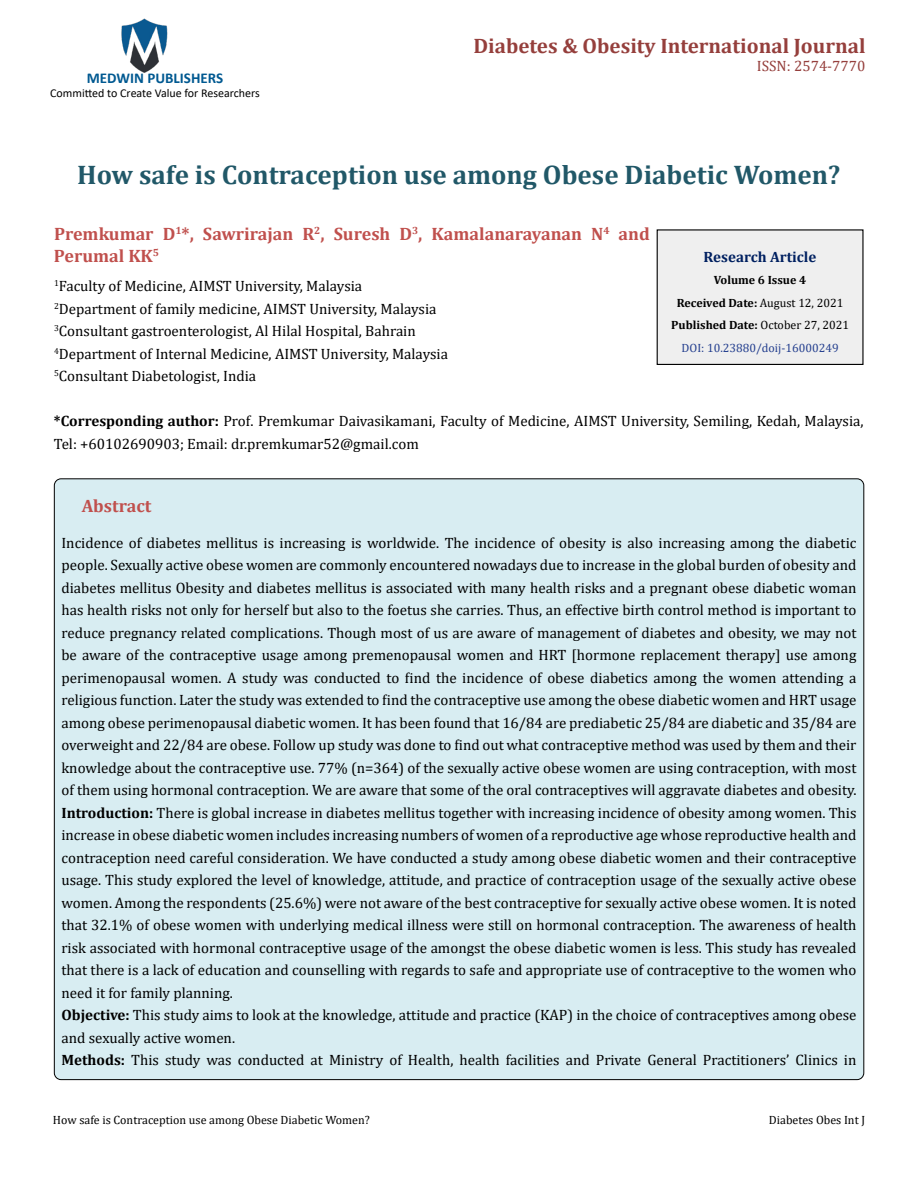
<style>
.page{position:relative;width:918px;height:1188px;background:#fff}
.page>*{position:absolute;margin:0;border:0;box-sizing:border-box;transform-origin:0 0}
.t1{font:700 27px "Cambria";color:#215868}
.t2{font:700 21px "Cambria";color:#953f3c}
.t3{font:700 18px/22.5px "Cambria";color:#c0504d}
.t4{font:15px/22.5px "Cambria";color:#000}
.t5{font:700 15px "Calibri";color:#005991}
.t6{font:700 15px "Cambria";color:#002060}
.t7{font:15px "Cambria";color:#953f3c}
.t8{font:700 12px/22.5px "Cambria";color:#000;text-align:center}
.t9{font:12px "Cambria";color:#000}
.t10{font:12px "Calibri";color:#000}
.s1{font-weight:700}
.s2{font-weight:400}
.s3{font-weight:400;color:#25408f}
</style>
<div class="page">
<img style="left:121px;top:18px;width:47px;height:55px">
<div style="left:657px;top:230px;width:206px;height:134px;background:#efefef"></div>
<div style="left:657px;top:229px;width:207px;height:136px;border:1px solid #000"></div>
<div style="left:54px;top:479px;width:810px;height:601px;background:#d8edf2;border-radius:7px"></div>
<p class="t5" style="left:87px;top:67px;width:138px">MEDWIN PUBLISHERS</p>
<p class="t10" style="left:50px;top:85px;width:211px">Committed to Create Value for Researchers</p>
<h2 class="t2" style="left:473px;top:31px;width:394px">Diabetes &amp; Obesity International Journal</h2>
<p class="t7" style="left:757px;top:57px;width:110px">ISSN: 2574-7770</p>
<h1 class="t1" style="left:77px;top:156px;width:765px">How safe is Contraception use among Obese Diabetic Women?</h1>
<p class="t3" style="left:54px;top:222px;width:597px">Premkumar D<sup>1</sup>*, Sawrirajan R<sup>2</sup>, Suresh D<sup>3</sup>, Kamalanarayanan N<sup>4</sup> and<br>Perumal KK<sup>5</sup></p>
<p class="t4" style="left:54px;top:275px;width:396px"><sup>1</sup>Faculty of Medicine, AIMST University, Malaysia <sup>2</sup>Department of family medicine, AIMST University, Malaysia <sup>3</sup>Consultant gastroenterologist, Al Hilal Hospital, Bahrain <sup>4</sup>Department of Internal Medicine, AIMST University, Malaysia <sup>5</sup>Consultant Diabetologist, India</p>
<p class="t4" style="left:54px;top:410px;width:811px"><span class="s1">*Corresponding author:</span> Prof. Premkumar Daivasikamani, Faculty of Medicine, AIMST University, Semiling, Kedah, Malaysia,<br>Tel: +60102690903; Email: dr.premkumar52@gmail.com</p>
<p class="t6" style="left:704px;top:246px;width:114px">Research Article</p>
<p class="t8" style="left:671px;top:268px;width:179px">Volume 6 Issue 4<br>Received Date: <span class="s2">August 12, 2021<br></span>Published Date: <span class="s2">October 27, 2021<br></span><span class="s3">DOI: 10.23880/doij-16000249</span></p>
<p class="t3" style="left:82px;top:494px;width:71px">Abstract</p>
<p class="t4" style="left:61px;top:531px;width:797px">Incidence of diabetes mellitus is increasing is worldwide. The incidence of obesity is also increasing among the diabetic people. Sexually active obese women are commonly encountered nowadays due to increase in the global burden of obesity and diabetes mellitus Obesity and diabetes mellitus is associated with many health risks and a pregnant obese diabetic woman has health risks not only for herself but also to the foetus she carries. Thus, an effective birth control method is important to reduce pregnancy related complications. Though most of us are aware of management of diabetes and obesity, we may not be aware of the contraceptive usage among premenopausal women and HRT [hormone replacement therapy] use among perimenopausal women. A study was conducted to find the incidence of obese diabetics among the women attending a religious function. Later the study was extended to find the contraceptive use among the obese diabetic women and HRT usage among obese perimenopausal diabetic women. It has been found that 16/84 are prediabetic 25/84 are diabetic and 35/84 are overweight and 22/84 are obese. Follow up study was done to find out what contraceptive method was used by them and their knowledge about the contraceptive use. 77% (n=364) of the sexually active obese women are using contraception, with most of them using hormonal contraception. We are aware that some of the oral contraceptives will aggravate diabetes and obesity.<br><span class="s1">Introduction:</span> There is global increase in diabetes mellitus together with increasing incidence of obesity among women. This increase in obese diabetic women includes increasing numbers of women of a reproductive age whose reproductive health and contraception need careful consideration. We have conducted a study among obese diabetic women and their contraceptive usage. This study explored the level of knowledge, attitude, and practice of contraception usage of the sexually active obese women. Among the respondents (25.6%) were not aware of the best contraceptive for sexually active obese women. It is noted that 32.1% of obese women with underlying medical illness were still on hormonal contraception. The awareness of health risk associated with hormonal contraceptive usage of the amongst the obese diabetic women is less. This study has revealed that there is a lack of education and counselling with regards to safe and appropriate use of contraceptive to the women who need it for family planning.<br><span class="s1">Objective:</span> This study aims to look at the knowledge, attitude and practice (KAP) in the choice of contraceptives among obese and sexually active women.<br><span class="s1">Methods:</span> This study was conducted at Ministry of Health, health facilities and Private General Practitioners’ Clinics in</p>
<p class="t9" style="left:53px;top:1113px;width:318px">How safe is Contraception use among Obese Diabetic Women?</p>
<p class="t9" style="left:769px;top:1113px;width:98px">Diabetes Obes Int J</p>
</div>
